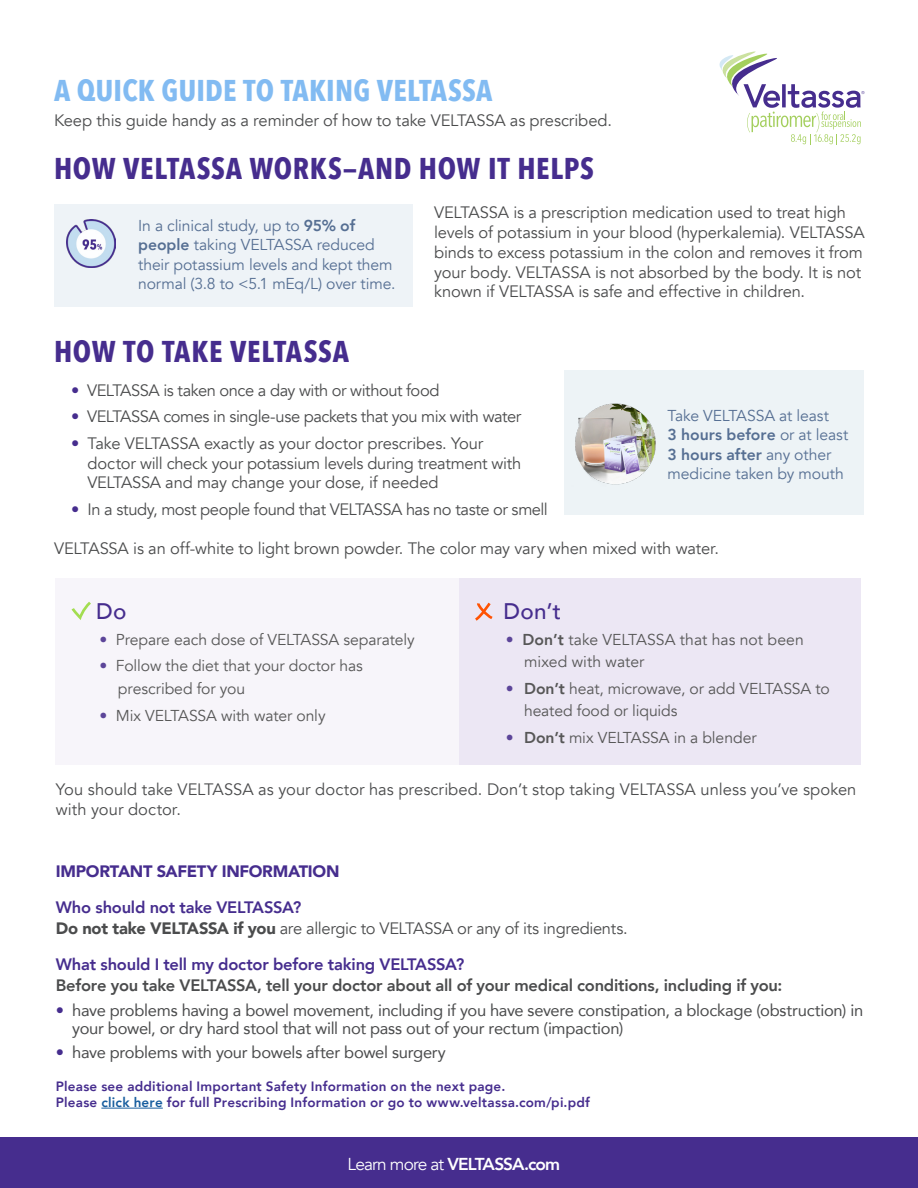
<style>
.page{position:relative;width:918px;height:1188px;background:#fff}
.page>*{position:absolute;margin:0;border:0;box-sizing:border-box;transform-origin:0 0}
.Headline{font:700 30px "Avenir Next Condensed";letter-spacing:.02em;color:#462d8e}
.Headline-2{font:700 30px "Avenir Next Condensed";letter-spacing:.01em;color:#82bbf2}
.t1{font:500 22.5px "Avenir";color:#462d8e}
.t2{font:800 17.25px "Avenir";letter-spacing:-.05em;color:#fff}
.t3{font:16.5px/19.8px "Avenir";letter-spacing:-.01em;color:#4b4c4d}
.t4{font:16.5px/18px "Avenir";letter-spacing:-.02em;color:#4b4c4d}
.t5{font:16.5px "Avenir";letter-spacing:-.03em;color:#4b4c4d}
.t6{font:800 16.5px/36px "Avenir";letter-spacing:-.015em;color:#462d8e}
.t7{font:800 16.5px "Avenir";letter-spacing:-.015em;color:#4b4c4d}
.t8{font:900 16.5px/36px "Avenir";letter-spacing:-.02em;color:#462d8e}
.Bullets{font:15.75px/22.5px "Avenir";letter-spacing:-.005em;color:#575757}
.t9{font:15.75px/19.5px "Avenir";letter-spacing:-.005em;color:#566f93}
.t10{font:800 13.5px/16.2px "Avenir";letter-spacing:.015em;color:#462d8e}
.s1{font-weight:800}
.s2{color:#462d8e}
.s3{color:#5c4599}
.s4{font-weight:900;color:#4b4c4d}
.s5{font-weight:400;color:#4b4c4d}
.s6{color:#175d9e}
.s7{font-weight:400}
</style>
<div class="page">
<div style="left:564px;top:370px;width:300px;height:145px;background:#edf3f6"></div>
<div style="left:0;top:1138px;width:918px;height:50px;background:#462d8e"></div>
<svg style="left:719px;top:51px;width:145px;height:93px"></svg>
<hr style="left:101px;top:1108px;width:62px;height:1px;background:#175d9e">
<div style="left:54px;top:204px;width:359px;height:102px;background:#eef3f7"></div>
<div style="left:56px;top:578px;width:403px;height:186px;background:#f7f5fa"></div>
<div style="left:459px;top:578px;width:401px;height:186px;background:#ebe5f4"></div>
<svg style="left:71px;top:602px;width:20px;height:18px"></svg>
<svg style="left:475px;top:602px;width:18px;height:19px"></svg>
<img style="left:575px;top:403px;width:81px;height:82px">
<img style="left:66px;top:219px;width:49px;height:49px">
<p class="Headline-2" style="left:54px;top:72px;width:440px">A QUICK GUIDE TO TAKING VELTASSA</p>
<p class="t3" style="left:54px;top:111px;width:559px">Keep this guide handy as a reminder of how to take VELTASSA as prescribed.</p>
<p class="Headline" style="left:54px;top:150px;width:542px">HOW VELTASSA WORKS—AND HOW IT HELPS</p>
<p class="t3" style="left:434px;top:203px;width:432px">VELTASSA is a prescription medication used to treat high levels of potassium in your blood (hyperkalemia). VELTASSA binds to excess potassium in the colon and removes it from your body. VELTASSA is not absorbed by the body. It is not known if VELTASSA is safe and effective in children.</p>
<p class="t9" style="left:138px;top:216px;width:259px">In a clinical study, up to <span class="s1">95% of people</span> taking VELTASSA reduced their potassium levels and kept them normal (3.8 to &lt;5.1 mEq/L) over time.</p>
<p class="Headline" style="left:54px;top:333px;width:296px">HOW TO TAKE VELTASSA</p>
<p class="t5" style="left:71px;top:380px;width:370px"><span class="s2">•</span> VELTASSA is taken once a day with or without food</p>
<p class="t5" style="left:71px;top:407px;width:452px"><span class="s2">•</span> VELTASSA comes in single-use packets that you mix with water</p>
<p class="t3" style="left:87px;top:433px;width:435px;text-indent:-16px"><span class="s2">•</span> Take VELTASSA exactly as your doctor prescribes. Your doctor will check your potassium levels during treatment with<br>VELTASSA and may change your dose, if needed</p>
<p class="t5" style="left:71px;top:499px;width:478px"><span class="s2">•</span> In a study, most people found that VELTASSA has no taste or smell</p>
<p class="t3" style="left:54px;top:539px;width:667px">VELTASSA is an off-white to light brown powder. The color may vary when mixed with water.</p>
<p class="t9" style="left:668px;top:406px;width:182px">Take VELTASSA at least<br><span class="s1">3 hours before</span> or at least<br><span class="s1">3 hours after</span> any other medicine taken by mouth</p>
<p class="t1" style="left:96px;top:592px;width:32px">Do</p>
<p class="t1" style="left:504px;top:592px;width:59px">Don’t</p>
<p class="Bullets" style="left:100px;top:628px;width:317px"><span class="s3">•</span> Prepare each dose of VELTASSA separately</p>
<p class="Bullets" style="left:118px;top:655px;width:246px;text-indent:-18px"><span class="s3">•</span> Follow the diet that your doctor has prescribed for you</p>
<p class="Bullets" style="left:100px;top:704px;width:228px"><span class="s3">•</span> Mix VELTASSA with water only</p>
<p class="Bullets" style="left:524px;top:628px;width:281px;text-indent:-18px"><span class="s3">•</span> <span class="s1">Don’t</span> take VELTASSA that has not been mixed with water</p>
<p class="Bullets" style="left:524px;top:678px;width:307px;text-indent:-18px"><span class="s3">•</span> <span class="s1">Don’t</span> heat, microwave, or add VELTASSA to heated food or liquids</p>
<p class="Bullets" style="left:506px;top:727px;width:252px"><span class="s3">•</span> <span class="s1">Don’t</span> mix VELTASSA in a blender</p>
<p class="t3" style="left:56px;top:780px;width:802px">You should take VELTASSA as your doctor has prescribed. Don’t stop taking VELTASSA unless you’ve spoken with your doctor.</p>
<p class="t8" style="left:56px;top:852px;width:285px">IMPORTANT SAFETY INFORMATION<br><span class="s1">Who should not take VELTASSA?</span></p>
<p class="t6" style="left:56px;top:910px;width:573px"><span class="s4">Do not take VELTASSA if you</span> <span class="s5">are allergic to VELTASSA or any of its ingredients.<br></span>What should I tell my doctor before taking VELTASSA?</p>
<p class="t7" style="left:56px;top:972px;width:728px">Before you take VELTASSA, tell your doctor about all of your medical conditions, including if you:</p>
<p class="t4" style="left:72px;top:1001px;width:793px;text-indent:-16px"><span class="s2">•</span> have problems having a bowel movement, including if you have severe constipation, a blockage (obstruction) in your bowel, or dry hard stool that will not pass out of your rectum (impaction)</p>
<p class="t4" style="left:56px;top:1043px;width:392px"><span class="s2">•</span> have problems with your bowels after bowel surgery</p>
<p class="t10" style="left:56px;top:1078px;width:536px">Please see additional Important Safety Information on the next page.<br>Please <span class="s6">click here</span> for full Prescribing Information or go to www.veltassa.com/pi.pdf</p>
<p class="t2" style="left:348px;top:1151px;width:214px"><span class="s7">Learn more at</span> VELTASSA.com</p>
</div>
